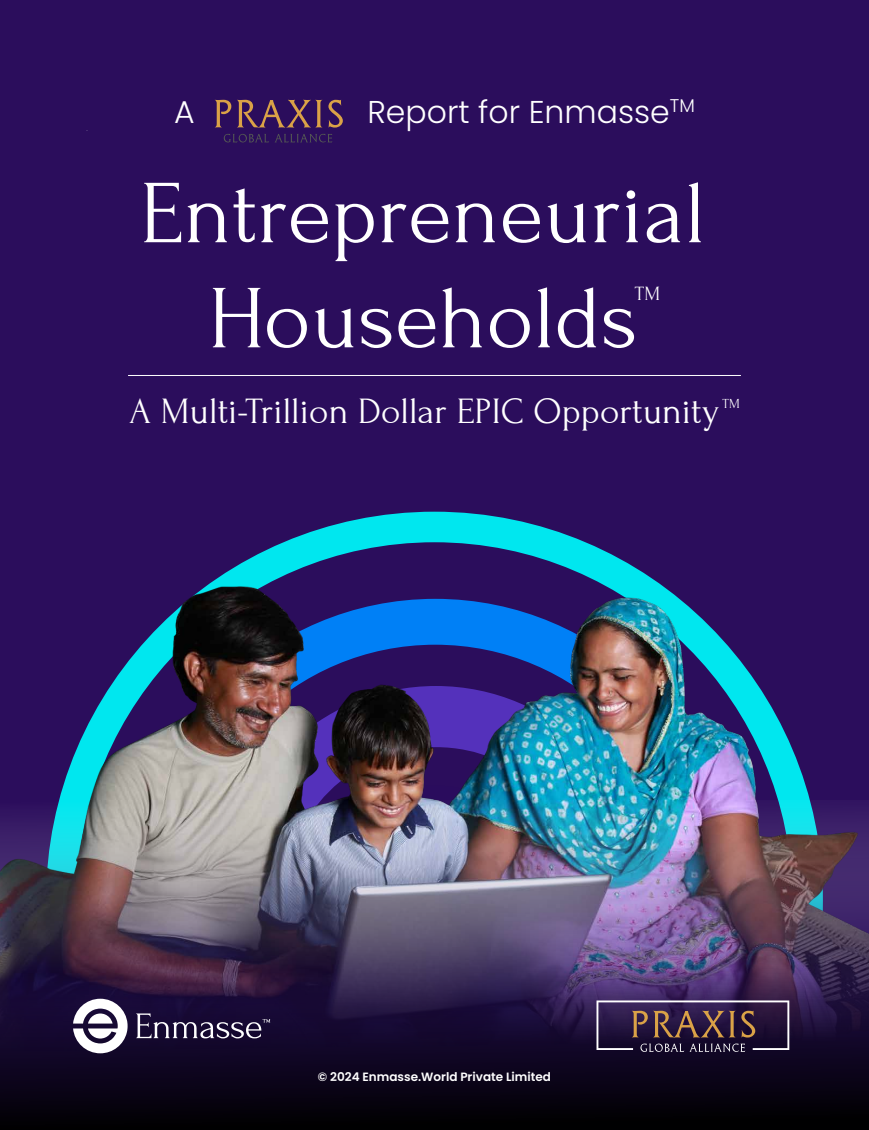
<style>
.page{position:relative;width:869px;height:1130px;background:#fff}
.page>*{position:absolute;margin:0;border:0;box-sizing:border-box;transform-origin:0 0}
.t1{font:90px/105px "Forum";color:#fff;text-align:center}
.t2{font:37.12px "Forum";color:#fff}
.t3{font:300 31.5px "Poppins";color:#fff}
.t4{font:20.25px "Forum";color:#fff}
.t5{font:13.8px "Forum";color:#fff}
.t6{font:600 12px "Poppins";color:#fff}
</style>
<div class="page">
<div style="left:0;top:0;width:868px;height:1130px;background:#2b0d5c"></div>
<hr style="left:128px;top:375px;width:613px;height:1px;background:#fff">
<img style="left:59px;top:511px;width:751px;height:289px">
<svg style="left:224px;top:134px;width:108px;height:8px"></svg>
<svg style="left:215px;top:100px;width:16px;height:27px"></svg>
<svg style="left:237px;top:100px;width:85px;height:28px"></svg>
<svg style="left:328px;top:100px;width:15px;height:28px"></svg>
<img style="left:0;top:800px;width:868px;height:330px">
<svg style="left:596px;top:1000px;width:193px;height:51px;background:#46334d"></svg>
<svg style="left:73px;top:998px;width:55px;height:55px;background:#9a94a6"></svg>
<svg style="left:136px;top:1013px;width:134px;height:25px;background:#43395a"></svg>
<p class="t3" style="left:174px;top:93px;width:22px">A</p>
<p class="t3" style="left:367px;top:93px;width:329px">Report for Enmasse<sup>TM</sup></p>
<h1 class="t1" style="left:140px;top:162px;width:567px">Entrepreneurial<br>Households</h1>
<p class="t4" style="left:635px;top:283px;width:27px">TM</p>
<p class="t2" style="left:129px;top:391px;width:592px">A Multi-Trillion Dollar EPIC Opportunity</p>
<p class="t5" style="left:722px;top:396px;width:19px">TM</p>
<p class="t6" style="left:318px;top:1069px;width:235px">© 2024 Enmasse.World Private Limited</p>
</div>
